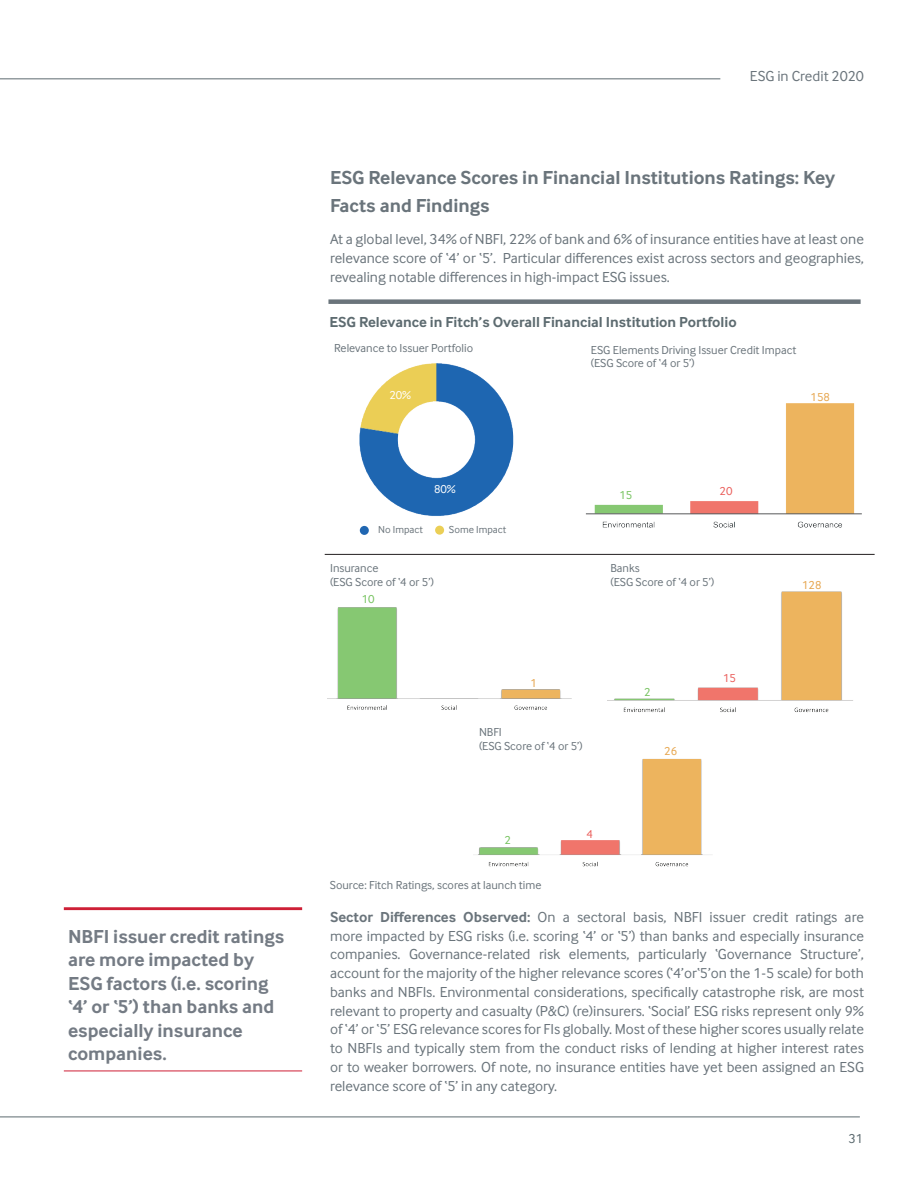
<style>
.page{position:relative;width:918px;height:1188px;background:#fff}
.page>*{position:absolute;margin:0;border:0;box-sizing:border-box;transform-origin:0 0}
.t1{font:700 19.5px/23.4px "Inter Face";color:#747b84}
.t2{font:700 19.5px/28.5px "Inter Face";color:#6a747b}
.t3{font:15px/18.8px "Inter Face";color:#6a747b;text-align:justify}
.t4{font:700 15px "Inter Face";color:#5d6b70}
.t5{font:13.5px "Inter Face";color:#5d6b70}
.t6{font:12px/13.5px "Inter Face";color:#6a747b}
.t7{font:12px "Inter Face";color:#e6a54d}
.t8{font:12px "Inter Face";color:#75c25e}
.t9{font:12px "Inter Face";color:#fff}
.t10{font:12px "Inter Face";color:#ea5d5a}
.t11{font:10.5px "Inter Face";color:#6a747b}
.s1{font-weight:700}
</style>
<div class="page">
<hr style="left:0;top:78px;width:720px;height:1px;background:#5d6b70">
<hr style="left:0;top:1117px;width:860px;height:1px;background:#5d6b70">
<img style="left:328px;top:607px;width:244px;height:103px">
<div style="left:328px;top:299px;width:533px;height:5px;background:#6a747b"></div>
<hr style="left:64px;top:907px;width:238px;height:3px;background:#ce1f36">
<hr style="left:64px;top:1071px;width:238px;height:1px;background:#ce1f36">
<div style="left:360px;top:526px;width:9px;height:9px;background:#2066b1;border-radius:50%"></div>
<div style="left:435px;top:526px;width:9px;height:9px;background:#ebcf56;border-radius:50%"></div>
<img style="left:607px;top:591px;width:246px;height:122px">
<img style="left:474px;top:759px;width:238px;height:108px">
<img style="left:359px;top:363px;width:155px;height:153px">
<img style="left:587px;top:403px;width:275px;height:125px">
<hr style="left:586px;top:514px;width:276px;height:1px;background:#57585a">
<hr style="left:325px;top:554px;width:550px;height:1px;background:#231f20">
<h1 class="t1" style="left:68px;top:925px;width:218px">NBFI issuer credit ratings are more impacted by<br>ESG factors (i.e. scoring ‘4’ or ‘5’) than banks and especially insurance companies.</h1>
<p class="t3" style="left:750px;top:67px;width:116px">ESG in Credit 2020</p>
<h1 class="t2" style="left:330px;top:163px;width:507px">ESG Relevance Scores in Financial Institutions Ratings: Key<br>Facts and Findings</h1>
<p class="t3" style="left:330px;top:230px;width:536px">At a global level, 34% of NBFI, 22% of bank and 6% of insurance entities have at least one relevance score of ‘4’ or ‘5’. Particular differences exist across sectors and geographies, revealing notable differences in high-impact ESG issues.</p>
<p class="t4" style="left:329px;top:313px;width:409px">ESG Relevance in Fitch’s Overall Financial Institution Portfolio</p>
<p class="t6" style="left:334px;top:341px;width:141px">Relevance to Issuer Portfolio</p>
<p class="t6" style="left:591px;top:343px;width:207px">ESG Elements Driving Issuer Credit Impact (ESG Score of ‘4 or 5’)</p>
<p class="t9" style="left:389px;top:388px;width:23px">20%</p>
<p class="t7" style="left:811px;top:390px;width:21px">158</p>
<p class="t9" style="left:434px;top:483px;width:23px">80%</p>
<p class="t11" style="left:378px;top:523px;width:46px">No Impact</p>
<p class="t11" style="left:449px;top:523px;width:59px">Some Impact</p>
<p class="t8" style="left:619px;top:489px;width:14px">15</p>
<p class="t10" style="left:720px;top:484px;width:14px">20</p>
<p class="t6" style="left:330px;top:561px;width:105px">Insurance<br>(ESG Score of ‘4 or 5’)</p>
<p class="t6" style="left:610px;top:561px;width:105px">Banks<br>(ESG Score of ‘4 or 5’)</p>
<p class="t8" style="left:362px;top:593px;width:14px">10</p>
<p class="t7" style="left:531px;top:676px;width:8px">1</p>
<p class="t6" style="left:479px;top:725px;width:105px">NBFI<br>(ESG Score of ‘4 or 5’)</p>
<p class="t8" style="left:644px;top:685px;width:8px">2</p>
<p class="t7" style="left:664px;top:744px;width:14px">26</p>
<p class="t10" style="left:723px;top:672px;width:14px">15</p>
<p class="t8" style="left:505px;top:833px;width:8px">2</p>
<p class="t6" style="left:330px;top:879px;width:213px">Source: Fitch Ratings, scores at launch time</p>
<p class="t10" style="left:587px;top:827px;width:8px">4</p>
<p class="t7" style="left:802px;top:578px;width:21px">128</p>
<p class="t3" style="left:330px;top:907px;width:536px"><span class="s1">Sector Differences Observed:</span> On a sectoral basis, NBFI issuer credit ratings are more impacted by ESG risks (i.e. scoring ‘4’ or ‘5’) than banks and especially insurance companies. Governance-related risk elements, particularly ‘Governance Structure’, account for the majority of the higher relevance scores (‘4’or‘5’on the 1-5 scale) for both banks and NBFIs. Environmental considerations, specifically catastrophe risk, are most relevant to property and casualty (P&amp;C) (re)insurers. ‘Social’ ESG risks represent only 9% of ‘4’ or ‘5’ ESG relevance scores for FIs globally. Most of these higher scores usually relate to NBFIs and typically stem from the conduct risks of lending at higher interest rates or to weaker borrowers. Of note, no insurance entities have yet been assigned an ESG relevance score of ‘5’ in any category.</p>
<p class="t5" style="left:849px;top:1131px;width:16px">31</p>
</div>
